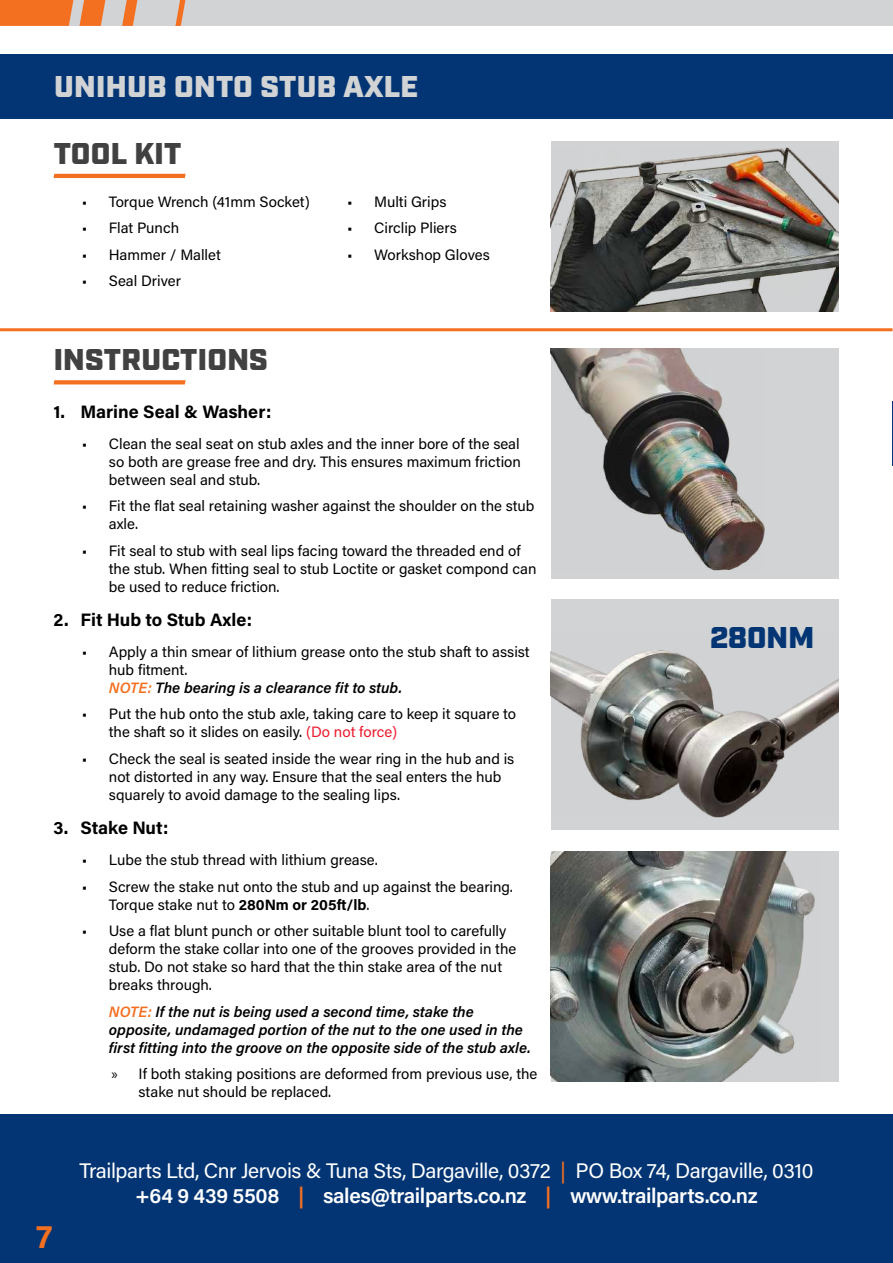
<style>
.page{position:relative;width:893px;height:1263px;background:#fff}
.page>*{position:absolute;margin:0;border:0;box-sizing:border-box;transform-origin:0 0}
.t1{font:700 33px "Acumin Pro";color:#f37021}
.t2{font:900 30px "Industry";letter-spacing:.01em;color:#414142}
.t3{font:900 30px "Industry";letter-spacing:.01em;color:#d1d3d4}
.t4{font:900 30px "Industry";letter-spacing:.005em;color:#033574}
.t5{font:21px/25.2px "Acumin Pro";letter-spacing:-.02em;color:#fff;text-align:center}
.t6{font:700 18px "Acumin Pro";color:#000}
.t7{font:15px/18px "Acumin Pro";color:#000}
.t8{font:italic 600 15px/18px "Acumin Pro";color:#000}
.s1{font-weight:600;font-style:italic;color:#f37021}
.s2{font-weight:600;font-style:italic}
.s3{color:#ed1b2f}
.s4{font-weight:700}
.s5{color:#f37021}
.s6{font-family:"Myriad Pro"}
.s7{font-weight:600}
.s8{font-weight:600;color:#f37021}
</style>
<div class="page">
<div style="left:0;top:0;width:893px;height:26px;background:#d1d3d4"></div>
<svg style="left:0;top:0;width:106px;height:26px"></svg>
<svg style="left:122px;top:0;width:16px;height:26px"></svg>
<svg style="left:175px;top:0;width:11px;height:26px"></svg>
<div style="left:0;top:1114px;width:893px;height:149px;background:#033574"></div>
<img style="left:551px;top:348px;width:287px;height:231px">
<img style="left:551px;top:599px;width:287px;height:231px">
<img style="left:551px;top:851px;width:287px;height:231px">
<div style="left:0;top:54px;width:892px;height:64px;background:#033574"></div>
<svg style="left:54px;top:380px;width:132px;height:4px"></svg>
<svg style="left:54px;top:174px;width:132px;height:4px"></svg>
<hr style="left:0;top:328px;width:892px;height:3px;background:#f37021">
<img style="left:551px;top:142px;width:287px;height:170px">
<hr style="left:892px;top:401px;width:1px;height:64px;background:#033574">
<h2 class="t3" style="left:54px;top:69px;width:366px">UNIHUB ONTO STUB AXLE</h2>
<h2 class="t2" style="left:54px;top:135px;width:129px">TOOL KIT</h2>
<p class="t7" style="left:82px;top:192px;width:230px">• Torque Wrench (41mm Socket)</p>
<p class="t7" style="left:82px;top:218px;width:99px">• Flat Punch</p>
<p class="t7" style="left:82px;top:245px;width:141px">• Hammer / Mallet</p>
<p class="t7" style="left:82px;top:271px;width:101px">• Seal Driver</p>
<p class="t7" style="left:347px;top:192px;width:101px">• Multi Grips</p>
<p class="t7" style="left:347px;top:218px;width:111px">• Circlip Pliers</p>
<p class="t7" style="left:347px;top:245px;width:144px">• Workshop Gloves</p>
<h2 class="t2" style="left:54px;top:342px;width:216px">INSTRUCTIONS</h2>
<p class="t6" style="left:54px;top:399px;width:219px">1. Marine Seal &amp; Washer:</p>
<p class="t7" style="left:109px;top:434px;width:414px;text-align:justify;text-indent:-27px">• Clean the seal seat on stub axles and the inner bore of the seal so both are grease free and dry. This ensures maximum friction between seal and stub.</p>
<p class="t7" style="left:109px;top:496px;width:427px;text-indent:-27px">• Fit the flat seal retaining washer against the shoulder on the stub axle.</p>
<p class="t7" style="left:109px;top:541px;width:429px;text-indent:-27px">• Fit seal to stub with seal lips facing toward the threaded end of the stub. When fitting seal to stub Loctite or gasket compond can be used to reduce friction.</p>
<p class="t6" style="left:54px;top:607px;width:200px">2. Fit Hub to Stub Axle:</p>
<p class="t7" style="left:109px;top:642px;width:422px;text-indent:-27px">• Apply a thin smear of lithium grease onto the stub shaft to assist hub fitment.<br><span class="s1">NOTE:</span> <span class="s2">The bearing is a clearance fit to stub.</span></p>
<p class="t7" style="left:109px;top:704px;width:409px;text-indent:-27px">• Put the hub onto the stub axle, taking care to keep it square to the shaft so it slides on easily. <span class="s3">(Do not force)</span></p>
<p class="t7" style="left:109px;top:749px;width:407px;text-indent:-27px">• Check the seal is seated inside the wear ring in the hub and is not distorted in any way. Ensure that the seal enters the hub squarely to avoid damage to the sealing lips.</p>
<p class="t6" style="left:54px;top:815px;width:116px">3. Stake Nut:</p>
<p class="t7" style="left:82px;top:850px;width:297px">• Lube the stub thread with lithium grease.</p>
<p class="t7" style="left:109px;top:877px;width:406px;text-indent:-27px">• Screw the stake nut onto the stub and up against the bearing.<br>Torque stake nut to <span class="s4">280Nm or 205ft/lb</span>.</p>
<p class="t7" style="left:109px;top:921px;width:409px;text-indent:-27px">• Use a flat blunt punch or other suitable blunt tool to carefully deform the stake collar into one of the grooves provided in the stub. Do not stake so hard that the thin stake area of the nut breaks through.</p>
<p class="t8" style="left:109px;top:1001px;width:423px"><span class="s5">NOTE:</span> If the nut is being used a second time, stake the opposite, undamaged portion of the nut to the one used in the first fitting into the groove on the opposite side of the stub axle.</p>
<p class="t7" style="left:139px;top:1064px;width:400px;text-indent:-27px"><span class="s6">»</span> If both staking positions are deformed from previous use, the stake nut should be replaced.</p>
<h2 class="t4" style="left:710px;top:620px;width:106px">280NM</h2>
<h1 class="t1" style="left:36px;top:1213px;width:18px">7</h1>
<h3 class="t5" style="left:80px;top:1157px;width:735px">Trailparts Ltd, Cnr Jervois &amp; Tuna Sts, Dargaville, 0372 <span class="s5">|</span> PO Box 74, Dargaville, 0310 <span class="s7">+64 9 439 5508</span> <span class="s8">|</span> <span class="s7">sales@trailparts.co.nz</span> <span class="s8">|</span> <span class="s7">www.trailparts.co.nz</span></h3>
</div>
